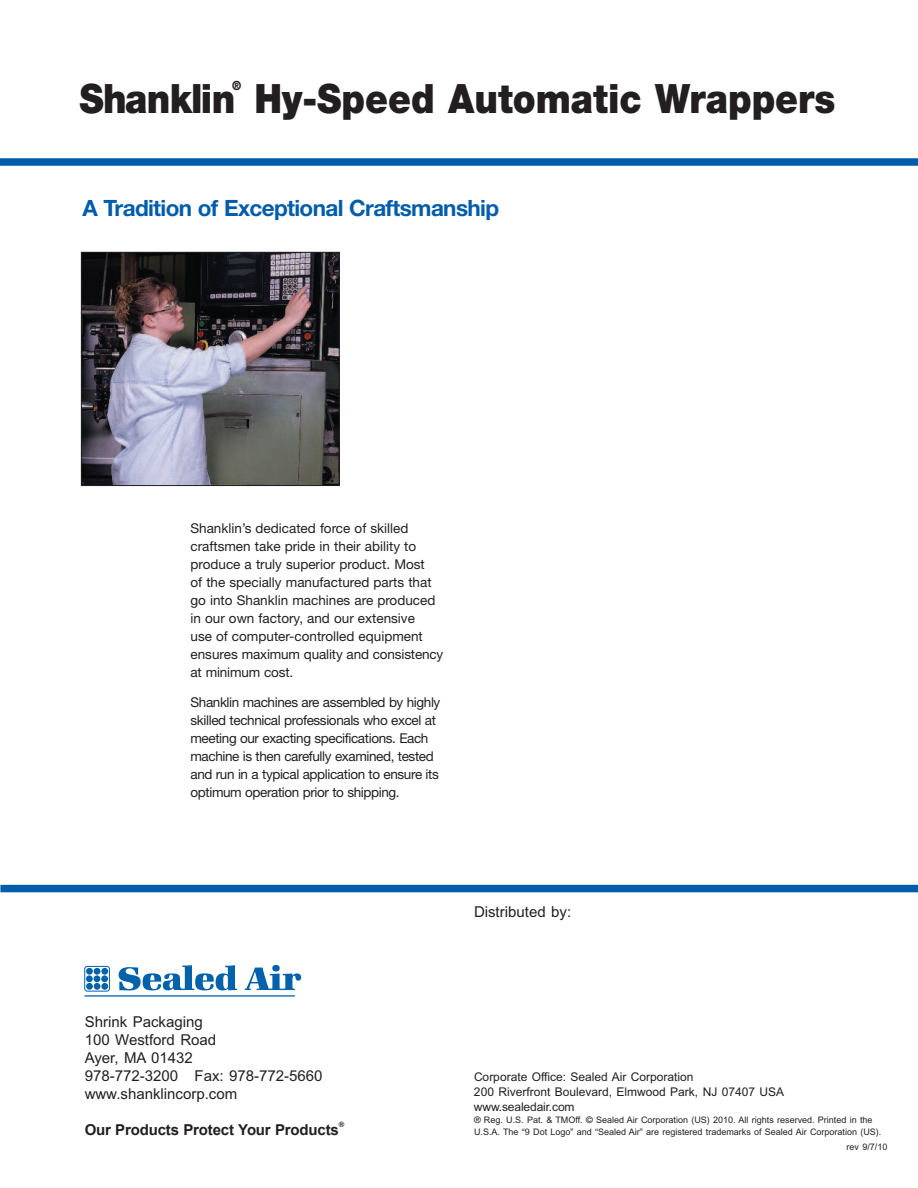
<style>
.page{position:relative;width:918px;height:1188px;background:#fff}
.page>*{position:absolute;margin:0;border:0;box-sizing:border-box;transform-origin:0 0}
.t1{font:900 40.5px "Helvetica Neue";color:#231f20;scale:.9 1}
.t2{font:900 40.5px "Helvetica Neue";letter-spacing:-.02em;color:#231f20;scale:.9 1}
.t3{font:700 22.5px "Helvetica Neue";letter-spacing:-.03em;color:#015dab}
.t4{font:15px/18px "Arial CE";color:#231f20}
.t5{font:700 15px "Arial";letter-spacing:-.01em;color:#231f20}
.t6{font:13.5px/18px "Helvetica Neue";letter-spacing:-.01em;color:#231f20}
.t7{font:13.5px/18px "Helvetica Neue";letter-spacing:-.03em;color:#231f20}
.t8{font:900 12.75px "Helvetica Neue";color:#231f20;scale:.9 1}
.t9{font:12px/15px "Arial CE";color:#231f20}
.t10{font:9px/12px "Arial CE";color:#231f20}
.t11{font:700 7.5px "Helvetica";color:#231f20}
.s1{font-family:"Helvetica"}
</style>
<div class="page">
<div style="left:0;top:158px;width:918px;height:8px;background:#015dab"></div>
<img style="left:83px;top:254px;width:255px;height:230px">
<div style="left:81px;top:252px;width:259px;height:234px;border:1px solid #231f20"></div>
<div style="left:0;top:885px;width:918px;height:7px;background:#015dab"></div>
<div style="left:84px;top:966px;width:26px;height:26px;border:1px solid #0161aa;border-radius:3px"></div>
<div style="left:94px;top:975px;width:6px;height:7px;background:#0161aa;border-radius:50%"></div>
<div style="left:101px;top:975px;width:7px;height:7px;background:#0161aa;border-radius:50%"></div>
<div style="left:86px;top:975px;width:7px;height:7px;background:#0161aa;border-radius:50%"></div>
<div style="left:94px;top:968px;width:6px;height:7px;background:#0161aa;border-radius:50%"></div>
<div style="left:101px;top:968px;width:7px;height:7px;background:#0161aa;border-radius:50%"></div>
<div style="left:86px;top:968px;width:7px;height:7px;background:#0161aa;border-radius:50%"></div>
<div style="left:94px;top:983px;width:6px;height:7px;background:#0161aa;border-radius:50%"></div>
<div style="left:101px;top:983px;width:7px;height:7px;background:#0161aa;border-radius:50%"></div>
<div style="left:86px;top:983px;width:7px;height:7px;background:#0161aa;border-radius:50%"></div>
<svg style="left:119px;top:965px;width:118px;height:25px"></svg>
<div style="left:272px;top:965px;width:8px;height:7px;background:#0161aa;border-radius:50%"></div>
<svg style="left:245px;top:968px;width:56px;height:22px"></svg>
<hr style="left:85px;top:995px;width:210px;height:2px;background:#0161aa">
<h1 class="t2" style="left:80px;top:84px;width:175px">Shanklin</h1>
<p class="t8" style="left:232px;top:81px;width:12px">®</p>
<h1 class="t1" style="left:255px;top:84px;width:647px">Hy-Speed Automatic Wrappers</h1>
<h2 class="t3" style="left:82px;top:199px;width:418px">A Tradition of Exceptional Craftsmanship</h2>
<p class="t6" style="left:190px;top:521px;width:254px">Shanklin’s dedicated force of skilled craftsmen take pride in their ability to produce a truly superior product. Most<br>of the specially manufactured parts that go into Shanklin machines are produced in our own factory, and our extensive<br>use of computer-controlled equipment ensures maximum quality and consistency at minimum cost.</p>
<p class="t7" style="left:191px;top:694px;width:251px">Shanklin machines are assembled by highly skilled technical professionals who excel at meeting our exacting specifications. Each machine is then carefully examined, tested and run in a typical application to ensure its optimum operation prior to shipping.</p>
<p class="t4" style="left:85px;top:1014px;width:239px">Shrink Packaging<br>100 Westford Road<br>Ayer, MA 01432<br>978-772-3200 Fax: 978-772-5660 www.shanklincorp.com</p>
<p class="t5" style="left:85px;top:1121px;width:256px">Our Products Protect Your Products</p>
<p class="t11" style="left:339px;top:1121px;width:7px">®</p>
<p class="t4" style="left:474px;top:904px;width:99px">Distributed by:</p>
<p class="t9" style="left:474px;top:1070px;width:312px">Corporate Office: Sealed Air Corporation<br>200 Riverfront Boulevard, Elmwood Park, NJ 07407 USA www.sealedair.com</p>
<p class="t10" style="left:474px;top:1115px;width:409px"><span class="s1">®</span> Reg. U.S. Pat. &amp; TMOff. <span class="s1">©</span> Sealed Air Corporation (US) 2010. All rights reserved. Printed in the<br>U.S.A. The <span class="s1">“</span>9 Dot Logo<span class="s1">”</span> and <span class="s1">“</span>Sealed Air<span class="s1">”</span> are registered trademarks of Sealed Air Corporation (US).</p>
<p class="t10" style="left:847px;top:1142px;width:42px">rev 9/7/10</p>
</div>
